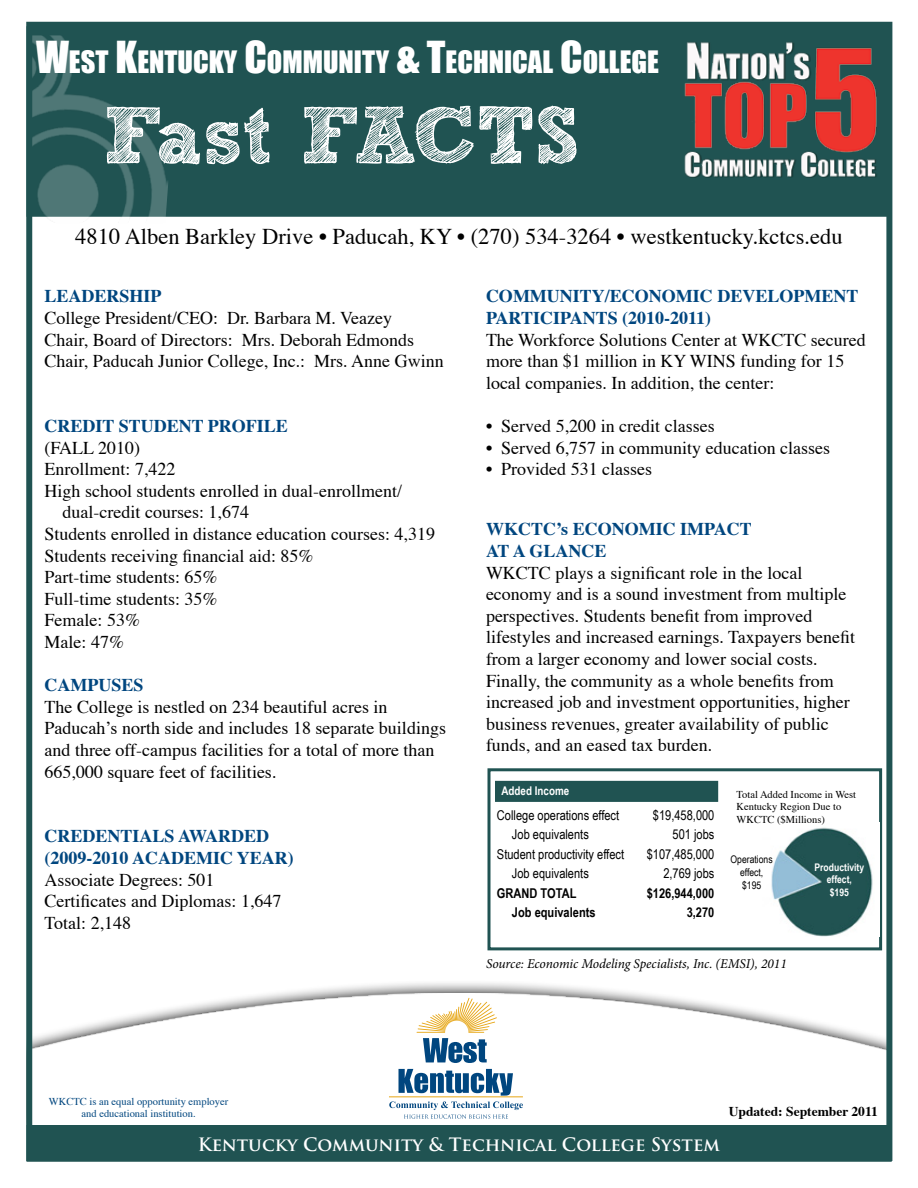
<style>
.page{position:relative;width:918px;height:1188px;background:#fff}
.page>*{position:absolute;margin:0;border:0;box-sizing:border-box;transform-origin:0 0}
.t1{font:81px "Sketch Rockwell";color:#fff}
.t2{font:28.35px "Impact";color:#fff}
.t3{font:22.5px "Times";color:#000}
.t4{font:18px/21.6px "Times";color:#000}
.t5{font:700 18px/21.6px "Times";color:#00467f}
.t6{font:700 18px "Trajan Pro";color:#fff}
.t7{font:13.5px "Arial Narrow";color:#000}
.t8{font:italic 13.5px "Minion Pro";letter-spacing:-.005em;color:#000}
.t9{font:700 13.5px "Arial Narrow";color:#000}
.t10{font:700 13.5px "Times";color:#000}
.t11{font:700 12px "Arial Narrow";color:#fff}
.t12{font:10.5px/12.6px "Times";color:#00467f;text-align:center}
.t13{font:10.5px/12.6px "Times";color:#000}
.t14{font:700 10.5px/12.6px "Arial Narrow";color:#fff;text-align:center}
.t15{font:10.5px/12.6px "Arial Narrow";color:#000;text-align:center}
.s1{font-size:40.5px}
</style>
<div class="page">
<div style="left:488px;top:768px;width:394px;height:182px;background:#fff;border:3px solid #205352"></div>
<div style="left:26px;top:26px;width:866px;height:191px;background:#205352;border:2px solid #205352"></div>
<img style="left:33px;top:35px;width:146px;height:182px">
<svg style="left:284px;top:983px;width:348px;height:10px"></svg>
<img style="left:33px;top:993px;width:852px;height:76px">
<svg style="left:389px;top:1069px;width:134px;height:50px"></svg>
<svg style="left:417px;top:998px;width:80px;height:65px"></svg>
<div style="left:26px;top:1125px;width:866px;height:37px;background:#205352;border:2px solid #205352"></div>
<svg style="left:892px;top:21px;width:1px;height:1140px"></svg>
<img style="left:684px;top:42px;width:193px;height:136px">
<div style="left:495px;top:781px;width:223px;height:21px;background:#205352;border:2px solid #205352"></div>
<img style="left:771px;top:822px;width:108px;height:115px">
<div style="left:26px;top:22px;width:866px;height:1139px;border:6px solid #205352"></div>
<h2 class="t2" style="left:36px;top:44px;width:624px"><span class="s1">W</span>EST <span class="s1">K</span>ENTUCKY <span class="s1">C</span>OMMUNITY <span class="s1">&amp; T</span>ECHNICAL <span class="s1">C</span>OLLEGE</h2>
<h1 class="t1" style="left:103px;top:91px;width:478px">Fast FACTS</h1>
<p class="t3" style="left:75px;top:222px;width:769px">4810 Alben Barkley Drive • Paducah, KY • (270) 534-3264 • westkentucky.kctcs.edu</p>
<p class="t5" style="left:45px;top:286px;width:119px">LEADERSHIP</p>
<p class="t4" style="left:45px;top:308px;width:401px">College President/CEO: Dr. Barbara M. Veazey<br>Chair, Board of Directors: Mrs. Deborah Edmonds<br>Chair, Paducah Junior College, Inc.: Mrs. Anne Gwinn</p>
<p class="t5" style="left:45px;top:416px;width:245px">CREDIT STUDENT PROFILE</p>
<p class="t4" style="left:45px;top:438px;width:97px">(FALL 2010)</p>
<p class="t4" style="left:45px;top:459px;width:133px">Enrollment: 7,422</p>
<p class="t4" style="left:45px;top:481px;width:359px">High school students enrolled in dual-enrollment/</p>
<p class="t4" style="left:63px;top:503px;width:188px">dual-credit courses: 1,674</p>
<p class="t4" style="left:45px;top:524px;width:392px">Students enrolled in distance education courses: 4,319</p>
<p class="t4" style="left:45px;top:546px;width:270px">Students receiving financial aid: 85%</p>
<p class="t4" style="left:45px;top:567px;width:174px">Part-time students: 65%</p>
<p class="t4" style="left:45px;top:589px;width:175px">Full-time students: 35%</p>
<p class="t4" style="left:45px;top:611px;width:97px">Female: 53%</p>
<p class="t4" style="left:45px;top:632px;width:81px">Male: 47%</p>
<p class="t5" style="left:45px;top:675px;width:101px">CAMPUSES</p>
<p class="t4" style="left:45px;top:697px;width:403px">The College is nestled on 234 beautiful acres in Paducah’s north side and includes 18 separate buildings and three off-campus facilities for a total of more than 665,000 square feet of facilities.</p>
<p class="t5" style="left:45px;top:826px;width:251px">CREDENTIALS AWARDED (2009-2010 ACADEMIC YEAR)</p>
<p class="t4" style="left:45px;top:870px;width:238px">Associate Degrees: 501<br>Certificates and Diplomas: 1,647<br>Total: 2,148</p>
<p class="t5" style="left:486px;top:286px;width:374px">COMMUNITY/ECONOMIC DEVELOPMENT<br>PARTICIPANTS (2010-2011)</p>
<p class="t4" style="left:486px;top:330px;width:381px">The Workforce Solutions Center at WKCTC secured more than $1 million in KY WINS funding for 15 local companies. In addition, the center:</p>
<p class="t4" style="left:486px;top:416px;width:230px">• Served 5,200 in credit classes</p>
<p class="t4" style="left:486px;top:438px;width:346px">• Served 6,757 in community education classes</p>
<p class="t4" style="left:486px;top:459px;width:168px">• Provided 531 classes</p>
<p class="t5" style="left:486px;top:519px;width:267px">WKCTC’s ECONOMIC IMPACT<br>AT A GLANCE</p>
<p class="t4" style="left:486px;top:563px;width:371px">WKCTC plays a significant role in the local economy and is a sound investment from multiple perspectives. Students benefit from improved lifestyles and increased earnings. Taxpayers benefit from a larger economy and lower social costs.<br>Finally, the community as a whole benefits from increased job and investment opportunities, higher business revenues, greater availability of public funds, and an eased tax burden.</p>
<p class="t11" style="left:501px;top:782px;width:69px">Added Income</p>
<p class="t7" style="left:497px;top:805px;width:124px">College operations effect</p>
<p class="t7" style="left:653px;top:805px;width:63px">$19,458,000</p>
<p class="t7" style="left:512px;top:825px;width:78px">Job equivalents</p>
<p class="t7" style="left:673px;top:825px;width:43px">501 jobs</p>
<p class="t7" style="left:497px;top:844px;width:129px">Student productivity effect</p>
<p class="t7" style="left:647px;top:844px;width:69px">$107,485,000</p>
<p class="t7" style="left:512px;top:864px;width:78px">Job equivalents</p>
<p class="t7" style="left:663px;top:864px;width:53px">2,769 jobs</p>
<p class="t9" style="left:497px;top:883px;width:81px">GRAND TOTAL</p>
<p class="t9" style="left:647px;top:883px;width:69px">$126,944,000</p>
<p class="t9" style="left:512px;top:902px;width:85px">Job equivalents</p>
<p class="t9" style="left:687px;top:902px;width:29px">3,270</p>
<p class="t13" style="left:737px;top:788px;width:121px">Total Added Income in West<br>Kentucky Region Due to<br>WKCTC ($Millions)</p>
<p class="t15" style="left:731px;top:853px;width:44px">Operations effect, $195</p>
<p class="t14" style="left:814px;top:860px;width:51px">Productivity effect,<br>$195</p>
<p class="t8" style="left:486px;top:955px;width:302px">Source: Economic Modeling Specialists, Inc. (EMSI), 2011</p>
<p class="t12" style="left:49px;top:1096px;width:181px">WKCTC is an equal opportunity employer and educational institution.</p>
<p class="t6" style="left:198px;top:1133px;width:524px">Kentucky Community &amp; Technical College System</p>
<p class="t10" style="left:729px;top:1102px;width:151px">Updated: September 2011</p>
</div>
